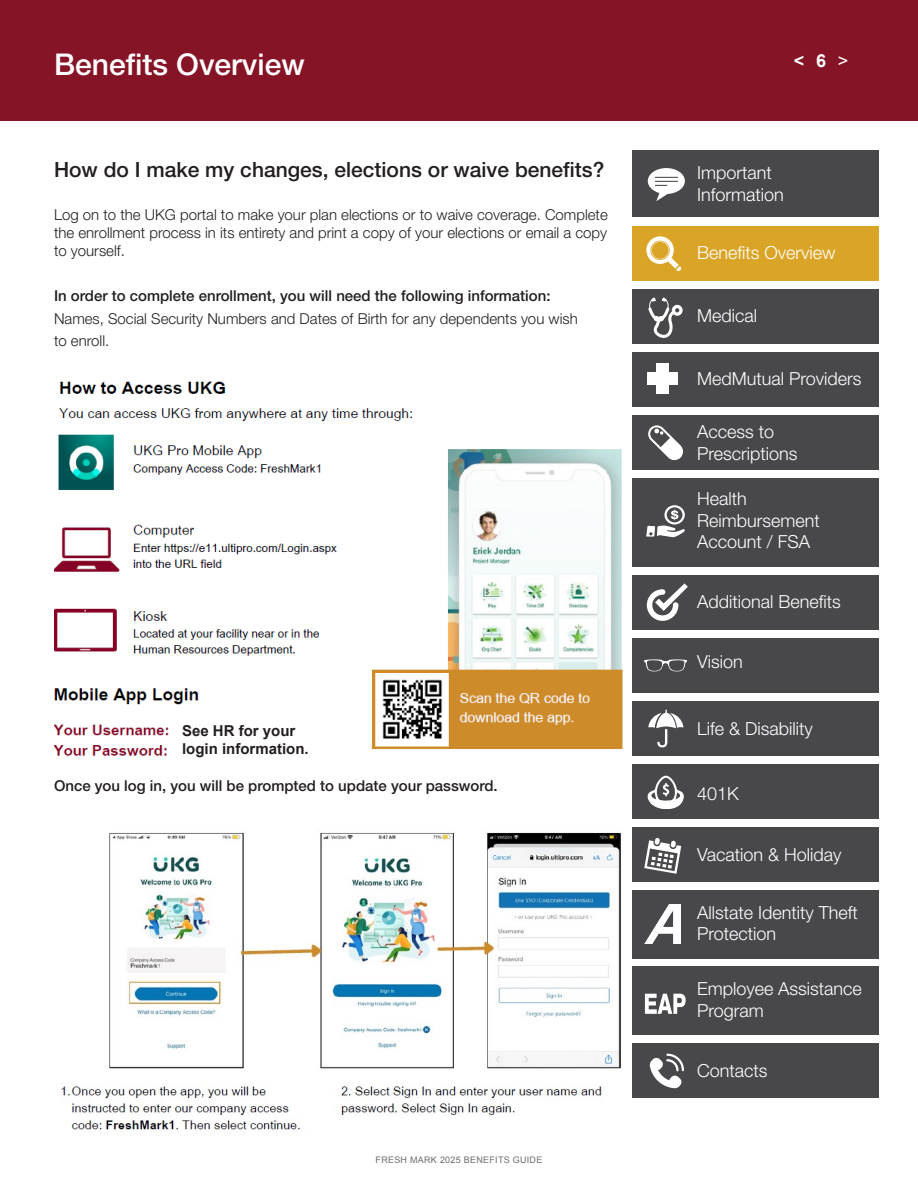
<style>
.page{position:relative;width:918px;height:1188px;background:#fff}
.page>*{position:absolute;margin:0;border:0;box-sizing:border-box;transform-origin:0 0}
.t1{font:500 30px "Helvetica Neue LT Pro";color:#fff}
.Subhead{font:500 21px "Helvetica Neue LT Pro";color:#231f20}
.t2{font:300 18px/21.6px "Helvetica Neue LT Pro";color:#fff}
.t3{font:700 18px "Arial";color:#fff}
.Body{font:300 15px/18px "Helvetica Neue LT Pro";color:#231f20;text-align:justify}
.t4{font:500 15px "Helvetica Neue LT Pro";color:#231f20}
.t5{font:700 15px/18px "Arial";color:#231f20}
.t6{font:9px "Arial";letter-spacing:.03em;color:#6c6d70}
.s1{font-weight:400}
</style>
<div class="page">
<div style="left:0;top:0;width:918px;height:121px;background:#861427"></div>
<img style="left:54px;top:381px;width:359px;height:375px">
<img style="left:364px;top:432px;width:259px;height:324px">
<img style="left:61px;top:832px;width:560px;height:301px">
<div style="left:633px;top:150px;width:246px;height:67px;background:#48484b"></div>
<svg style="left:648px;top:168px;width:37px;height:33px"></svg>
<div style="left:633px;top:289px;width:246px;height:54px;background:#48484b"></div>
<svg style="left:648px;top:297px;width:35px;height:41px"></svg>
<div style="left:633px;top:575px;width:246px;height:54px;background:#48484b"></div>
<svg style="left:647px;top:583px;width:41px;height:38px"></svg>
<div style="left:633px;top:478px;width:246px;height:88px;background:#48484b"></div>
<svg style="left:646px;top:505px;width:39px;height:32px"></svg>
<div style="left:633px;top:1043px;width:246px;height:55px;background:#48484b"></div>
<svg style="left:649px;top:1054px;width:35px;height:34px"></svg>
<div style="left:633px;top:226px;width:246px;height:54px;background:#daa426"></div>
<svg style="left:646px;top:236px;width:35px;height:35px"></svg>
<div style="left:633px;top:967px;width:246px;height:68px;background:#48484b"></div>
<svg style="left:645px;top:994px;width:41px;height:20px"></svg>
<div style="left:633px;top:352px;width:246px;height:54px;background:#48484b"></div>
<div style="left:656px;top:363px;width:12px;height:31px;background:#fff"></div>
<div style="left:647px;top:372px;width:31px;height:13px;background:#fff"></div>
<div style="left:633px;top:890px;width:246px;height:68px;background:#48484b"></div>
<img style="left:645px;top:904px;width:35px;height:40px">
<div style="left:633px;top:638px;width:246px;height:54px;background:#48484b"></div>
<svg style="left:644px;top:659px;width:43px;height:12px"></svg>
<div style="left:633px;top:701px;width:246px;height:55px;background:#48484b"></div>
<svg style="left:648px;top:710px;width:35px;height:37px"></svg>
<div style="left:633px;top:764px;width:246px;height:55px;background:#48484b"></div>
<svg style="left:648px;top:775px;width:36px;height:34px"></svg>
<div style="left:633px;top:827px;width:246px;height:55px;background:#48484b"></div>
<svg style="left:644px;top:838px;width:37px;height:36px"></svg>
<div style="left:633px;top:415px;width:246px;height:55px;background:#48484b"></div>
<svg style="left:648px;top:425px;width:35px;height:35px"></svg>
<p class="t1" style="left:54px;top:47px;width:252px">Benefits Overview</p>
<p class="t3" style="left:794px;top:49px;width:56px">&lt; 6 <span class="s1">&gt;</span></p>
<p class="Subhead" style="left:54px;top:157px;width:552px">How do I make my changes, elections or waive benefits?</p>
<p class="Body" style="left:54px;top:206px;width:555px">Log on to the UKG portal to make your plan elections or to waive coverage. Complete the enrollment process in its entirety and print a copy of your elections or email a copy to yourself.</p>
<p class="t4" style="left:54px;top:287px;width:498px">In order to complete enrollment, you will need the following information:</p>
<p class="Body" style="left:54px;top:307px;width:525px;line-height:22.5px">Names, Social Security Numbers and Dates of Birth for any dependents you wish to enroll.</p>
<p class="t5" style="left:182px;top:722px;width:128px">See HR for your login information.</p>
<p class="t4" style="left:54px;top:777px;width:445px">Once you log in, you will be prompted to update your password.</p>
<p class="t6" style="left:376px;top:1154px;width:168px">FRESH MARK 2025 BENEFITS GUIDE</p>
<p class="t2" style="left:697px;top:162px;width:76px">Important</p>
<p class="t2" style="left:697px;top:183px;width:88px">Information</p>
<p class="t2" style="left:697px;top:242px;width:140px">Benefits Overview</p>
<p class="t2" style="left:697px;top:305px;width:62px">Medical</p>
<p class="t2" style="left:697px;top:367px;width:166px">MedMutual Providers</p>
<p class="t2" style="left:697px;top:421px;width:79px">Access to</p>
<p class="t2" style="left:697px;top:442px;width:102px">Prescriptions</p>
<p class="t2" style="left:697px;top:487px;width:124px">Health<br>Reimbursement<br>Account / FSA</p>
<p class="t2" style="left:697px;top:590px;width:145px">Additional Benefits</p>
<p class="t2" style="left:697px;top:650px;width:47px">Vision</p>
<p class="t2" style="left:697px;top:717px;width:117px">Life &amp; Disability</p>
<p class="t2" style="left:697px;top:782px;width:43px">401K</p>
<p class="t2" style="left:697px;top:843px;width:146px">Vacation &amp; Holiday</p>
<p class="t2" style="left:697px;top:901px;width:162px">Allstate Identity Theft</p>
<p class="t2" style="left:697px;top:923px;width:81px">Protection</p>
<p class="t2" style="left:697px;top:978px;width:166px">Employee Assistance<br>Program</p>
<p class="t2" style="left:697px;top:1059px;width:72px">Contacts</p>
</div>
